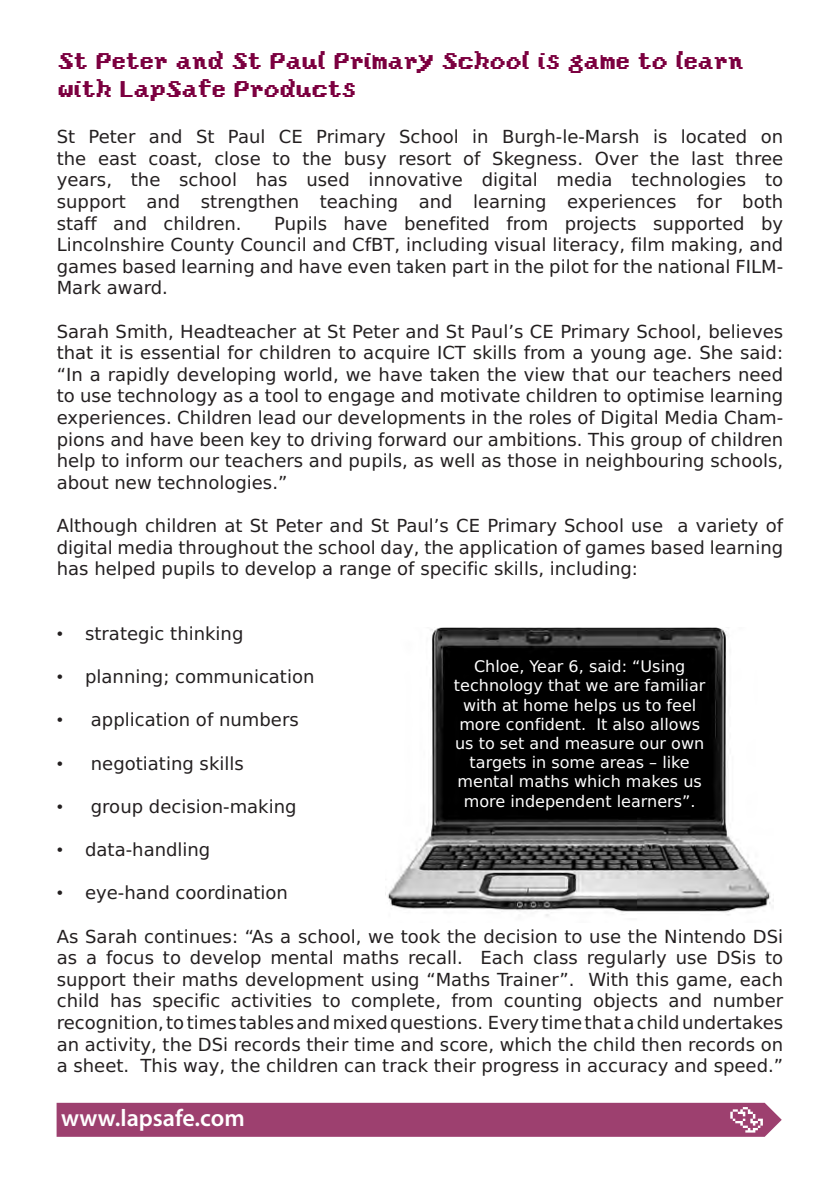
<style>
.page{position:relative;width:840px;height:1191px;background:#fff}
.page>*{position:absolute;margin:0;border:0;box-sizing:border-box;transform-origin:0 0}
.t1{font:24px "Yoster Island Reg";color:#7c0040}
.t2{font:600 24px "Myriad Pro";color:#fff}
.t3{font:18px/21.6px "BB Alpha Sans";color:#231f20;text-align:justify}
.t4{font:16px/19.2px "BB Alpha Sans";color:#fff;text-align:center}
</style>
<div class="page">
<div style="left:57px;top:1102px;width:724px;height:34px;background:#9d406f"></div>
<img style="left:387px;top:627px;width:384px;height:290px">
<p class="t1" style="left:57px;top:49px;width:687px">St Peter and St Paul Primary School is game to learn</p>
<p class="t1" style="left:57px;top:77px;width:299px">with LapSafe Products</p>
<p class="t3" style="left:57px;top:126px;width:727px">St Peter and St Paul CE Primary School in Burgh-le-Marsh is located on the east coast, close to the busy resort of Skegness. Over the last three years, the school has used innovative digital media technologies to support and strengthen teaching and learning experiences for both staff and children.</p>
<p class="t3" style="left:57px;top:212px;width:727px;text-indent:217px">Pupils have benefited from projects supported by Lincolnshire County Council and CfBT, including visual literacy, film making, and games based learning and have even taken part in the pilot for the national FILM-Mark award.</p>
<p class="t3" style="left:57px;top:320px;width:727px">Sarah Smith, Headteacher at St Peter and St Paul’s CE Primary School, believes that it is essential for children to acquire ICT skills from a young age. She said: “In a rapidly developing world, we have taken the view that our teachers need to use technology as a tool to engage and motivate children to optimise learning experiences. Children lead our developments in the roles of Digital Media Cham&shy;pions and have been key to driving forward our ambitions. This group of children help to inform our teachers and pupils, as well as those in neighbouring schools, about new technologies.”</p>
<p class="t3" style="left:57px;top:515px;width:727px">Although children at St Peter and St Paul’s CE Primary School use a variety of digital media throughout the school day, the application of games based learning has helped pupils to develop a range of specific skills, including:</p>
<p class="t3" style="left:57px;top:623px;width:188px">• strategic thinking</p>
<p class="t3" style="left:57px;top:666px;width:259px">• planning; communication</p>
<p class="t3" style="left:57px;top:709px;width:243px">• application of numbers</p>
<p class="t3" style="left:57px;top:752px;width:188px">• negotiating skills</p>
<p class="t3" style="left:57px;top:796px;width:241px">• group decision-making</p>
<p class="t3" style="left:57px;top:839px;width:155px">• data-handling</p>
<p class="t3" style="left:57px;top:882px;width:233px">• eye-hand coordination</p>
<p class="t3" style="left:57px;top:925px;width:727px">As Sarah continues: “As a school, we took the decision to use the Nintendo DSi as a focus to develop mental maths recall. Each class regularly use DSis to support their maths development using “Maths Trainer”. With this game, each child has specific activities to complete, from counting objects and number recognition, to times tables and mixed questions. Every time that a child undertakes an activity, the DSi records their time and score, which the child then records on a sheet. This way, the children can track their progress in accuracy and speed.”</p>
<p class="t4" style="left:453px;top:657px;width:253px">Chloe, Year 6, said: “Using technology that we are familiar with at home helps us to feel more confident. It also allows us to set and measure our own targets in some areas – like mental maths which makes us more independent learners”.</p>
<p class="t2" style="left:61px;top:1102px;width:185px">www.lapsafe.com</p>
</div>
